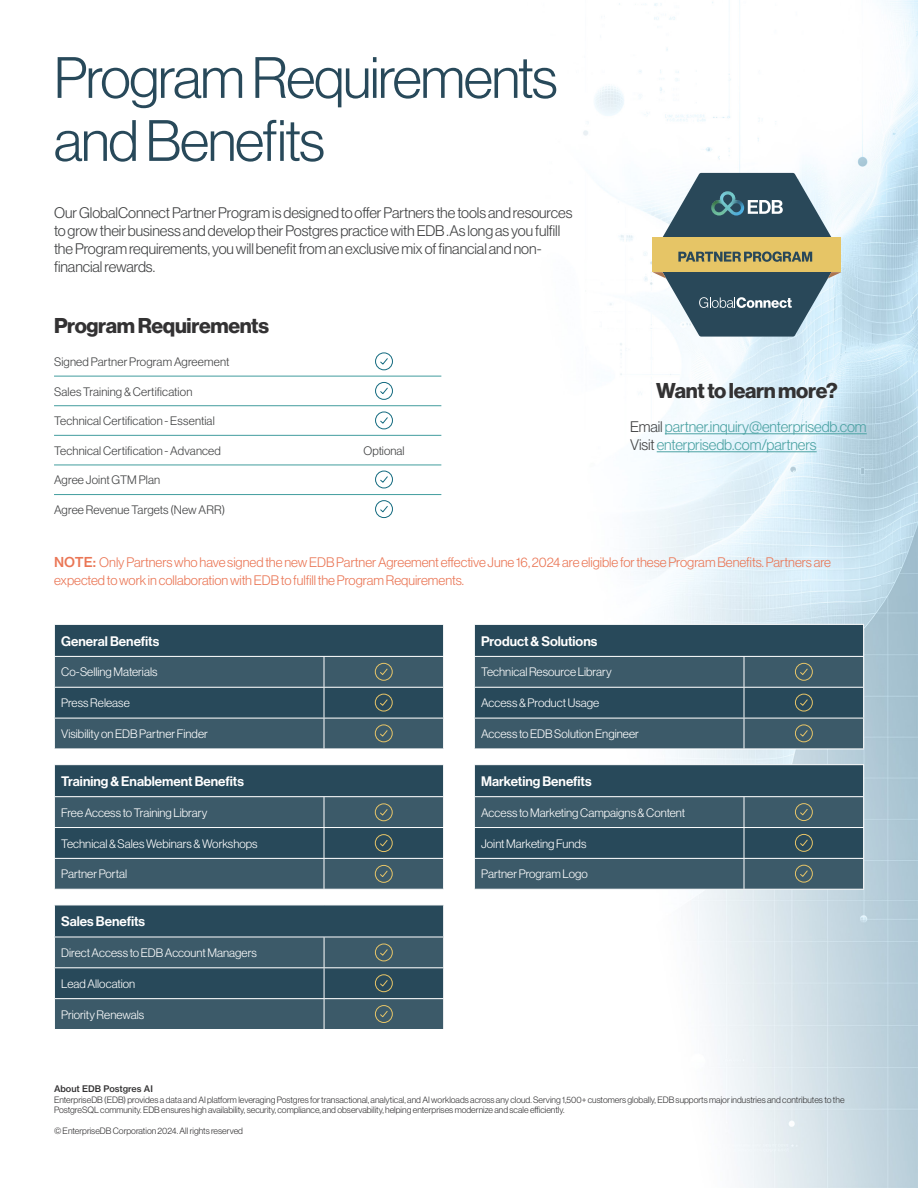
<style>
.page{position:relative;width:918px;height:1188px;background:#fff}
.page>*{position:absolute;margin:0;border:0;box-sizing:border-box;transform-origin:0 0}
.t1{font:57px/63px "N Haas Grotesk DS Pro 45 Lt";letter-spacing:-.025em;color:#28495a}
.t2{font:21px "N Haas Grotesk DS Pro 75 Bd";letter-spacing:-.015em;color:#333233}
.t3{font:15px/18px "N Haas Grotesk DS Pro 45 Lt";letter-spacing:-.005em;color:#404142}
.t4{font:15px/18px "N Haas Grotesk DS Pro 45 Lt";letter-spacing:-.005em;color:#4ba2a3}
.t5{font:13.5px/18px "N Haas Grotesk DS Pro 45 Lt";color:#ea7655}
.WP_Title{font:13.5px "N Haas Grotesk DS Pro 65 Md";color:#fff}
.WP_Title-2{font:12px "N Haas Grotesk DS Pro 45 Lt";letter-spacing:.005em;color:#fff}
.t6{font:12px "N Haas Grotesk DS Pro 45 Lt";letter-spacing:.01em;color:#404142}
.Footer_Text_New{font:9px/10.5px "N Haas Grotesk DS Pro 45 Lt";color:#333233}
.Footer_Text{font:9px "N Haas Grotesk DS Pro 45 Lt";color:#333233}
.Footer_Text_New-2{font:9px "N Haas Grotesk TX Pro 65 Md";color:#333233}
.s1{color:#404142}
.s2{font-family:"N Haas Grotesk TX Pro 65 Md"}
</style>
<div class="page">
<img style="left:54px;top:0;width:864px;height:1188px">
<hr style="left:665px;top:434px;width:202px;height:1px;background:#4ba2a3">
<hr style="left:657px;top:452px;width:160px;height:1px;background:#4ba2a3">
<svg style="left:653px;top:173px;width:188px;height:164px"></svg>
<hr style="left:54px;top:749px;width:270px;height:1px;background:#fff">
<hr style="left:324px;top:749px;width:120px;height:1px;background:#fff">
<hr style="left:54px;top:889px;width:270px;height:1px;background:#fff">
<hr style="left:324px;top:889px;width:120px;height:1px;background:#fff">
<hr style="left:54px;top:764px;width:270px;height:1px;background:#fff">
<hr style="left:324px;top:764px;width:120px;height:1px;background:#fff">
<hr style="left:474px;top:749px;width:270px;height:1px;background:#fff">
<hr style="left:744px;top:749px;width:120px;height:1px;background:#fff">
<hr style="left:474px;top:889px;width:270px;height:1px;background:#fff">
<hr style="left:744px;top:889px;width:120px;height:1px;background:#fff">
<hr style="left:474px;top:764px;width:270px;height:1px;background:#fff">
<hr style="left:744px;top:764px;width:120px;height:1px;background:#fff">
<svg style="left:54px;top:624px;width:390px;height:125px;background:#3e5b6a"></svg>
<svg style="left:54px;top:765px;width:390px;height:124px;background:#3c5a68"></svg>
<svg style="left:54px;top:905px;width:390px;height:125px;background:#3e5b6a"></svg>
<svg style="left:474px;top:765px;width:390px;height:124px;background:#3c5a68"></svg>
<svg style="left:474px;top:624px;width:390px;height:125px;background:#3e5b6a"></svg>
<hr style="left:441px;top:348px;width:3px;height:28px;background:#fff">
<hr style="left:441px;top:376px;width:3px;height:30px;background:#fff">
<hr style="left:441px;top:406px;width:3px;height:29px;background:#fff">
<hr style="left:441px;top:435px;width:3px;height:30px;background:#fff">
<hr style="left:441px;top:465px;width:3px;height:30px;background:#fff">
<hr style="left:51px;top:345px;width:393px;height:3px;background:#fff">
<hr style="left:441px;top:495px;width:3px;height:28px;background:#fff">
<hr style="left:51px;top:523px;width:393px;height:2px;background:#fff">
<hr style="left:54px;top:376px;width:387px;height:1px;background:#429d9e">
<hr style="left:54px;top:405px;width:387px;height:1px;background:#429d9e">
<hr style="left:54px;top:435px;width:387px;height:1px;background:#429d9e">
<hr style="left:54px;top:465px;width:387px;height:1px;background:#429d9e">
<hr style="left:54px;top:494px;width:387px;height:1px;background:#429d9e">
<div style="left:375px;top:353px;width:18px;height:17px;border:1px solid #136a7f;border-radius:50%"></div>
<svg style="left:380px;top:358px;width:8px;height:7px"></svg>
<div style="left:375px;top:382px;width:18px;height:18px;border:1px solid #136a7f;border-radius:50%"></div>
<svg style="left:380px;top:387px;width:8px;height:8px"></svg>
<div style="left:375px;top:412px;width:18px;height:17px;border:1px solid #136a7f;border-radius:50%"></div>
<svg style="left:380px;top:417px;width:8px;height:7px"></svg>
<div style="left:375px;top:471px;width:18px;height:17px;border:1px solid #136a7f;border-radius:50%"></div>
<svg style="left:380px;top:476px;width:8px;height:7px"></svg>
<div style="left:375px;top:500px;width:18px;height:18px;border:1px solid #136a7f;border-radius:50%"></div>
<svg style="left:380px;top:505px;width:8px;height:8px"></svg>
<p class="t1" style="left:54px;top:46px;width:505px">Program Requirements and Benefits</p>
<p class="t3" style="left:54px;top:204px;width:520px">Our GlobalConnect Partner Program is designed to offer Partners the tools and resources to grow their business and develop their Postgres practice with EDB .As long as you fulfill the Program requirements, you will benefit from an exclusive mix of financial and non&shy;financial rewards.</p>
<h2 class="t2" style="left:54px;top:314px;width:216px">Program Requirements</h2>
<p class="t6" style="left:54px;top:355px;width:177px">Signed Partner Program Agreement</p>
<p class="t6" style="left:54px;top:385px;width:140px">Sales Training &amp; Certification</p>
<p class="t6" style="left:54px;top:414px;width:162px">Technical Certification - Essential</p>
<p class="t6" style="left:54px;top:444px;width:168px">Technical Certification - Advanced</p>
<p class="t6" style="left:54px;top:473px;width:108px">Agree Joint GTM Plan</p>
<p class="t6" style="left:54px;top:503px;width:173px">Agree Revenue Targets (New ARR)</p>
<p class="t6" style="left:364px;top:444px;width:43px">Optional</p>
<h2 class="t2" style="left:656px;top:378px;width:183px">Want to learn more?</h2>
<p class="t4" style="left:630px;top:418px;width:238px"><span class="s1">Email</span> partner.inquiry@enterprisedb.com<br><span class="s1">Visit</span> enterprisedb.com/partners</p>
<p class="t5" style="left:54px;top:554px;width:779px"><span class="s2">NOTE:</span> Only Partners who have signed the new EDB Partner Agreement effective June 16, 2024 are eligible for these Program Benefits. Partners are expected to work in collaboration with EDB to fulfill the Program Requirements.</p>
<p class="WP_Title" style="left:61px;top:633px;width:100px">General Benefits</p>
<p class="WP_Title-2" style="left:61px;top:665px;width:98px">Co-Selling Materials</p>
<p class="WP_Title-2" style="left:61px;top:696px;width:70px">Press Release</p>
<p class="WP_Title-2" style="left:61px;top:727px;width:148px">Visibility on EDB Partner Finder</p>
<p class="WP_Title" style="left:61px;top:773px;width:184px">Training &amp; Enablement Benefits</p>
<p class="WP_Title-2" style="left:61px;top:806px;width:148px">Free Access to Training Library</p>
<p class="WP_Title-2" style="left:61px;top:837px;width:198px">Technical &amp; Sales Webinars &amp; Workshops</p>
<p class="WP_Title-2" style="left:61px;top:867px;width:68px">Partner Portal</p>
<p class="WP_Title" style="left:61px;top:914px;width:85px">Sales Benefits</p>
<p class="WP_Title-2" style="left:61px;top:946px;width:197px">Direct Access to EDB Account Managers</p>
<p class="WP_Title-2" style="left:61px;top:977px;width:76px">Lead Allocation</p>
<p class="WP_Title-2" style="left:61px;top:1008px;width:85px">Priority Renewals</p>
<p class="WP_Title" style="left:481px;top:633px;width:118px">Product &amp; Solutions</p>
<p class="WP_Title-2" style="left:481px;top:665px;width:132px">Technical Resource Library</p>
<p class="WP_Title-2" style="left:481px;top:696px;width:120px">Access &amp; Product Usage</p>
<p class="WP_Title-2" style="left:481px;top:727px;width:159px">Access to EDB Solution Engineer</p>
<p class="WP_Title" style="left:481px;top:773px;width:112px">Marketing Benefits</p>
<p class="WP_Title-2" style="left:481px;top:806px;width:206px">Access to Marketing Campaigns &amp; Content</p>
<p class="WP_Title-2" style="left:481px;top:837px;width:107px">Joint Marketing Funds</p>
<p class="WP_Title-2" style="left:481px;top:867px;width:108px">Partner Program Logo</p>
<p class="Footer_Text_New-2" style="left:54px;top:1083px;width:100px">About EDB Postgres AI</p>
<p class="Footer_Text_New" style="left:54px;top:1094px;width:792px">EnterpriseDB (EDB) provides a data and AI platform leveraging Postgres for transactional, analytical, and AI workloads across any cloud. Serving 1,500+ customers globally, EDB supports major industries and contributes to the<br>PostgreSQL community. EDB ensures high availability, security, compliance, and observability, helping enterprises modernize and scale efficiently.</p>
<p class="Footer_Text" style="left:54px;top:1126px;width:191px">© EnterpriseDB Corporation 2024. All rights reserved</p>
</div>
